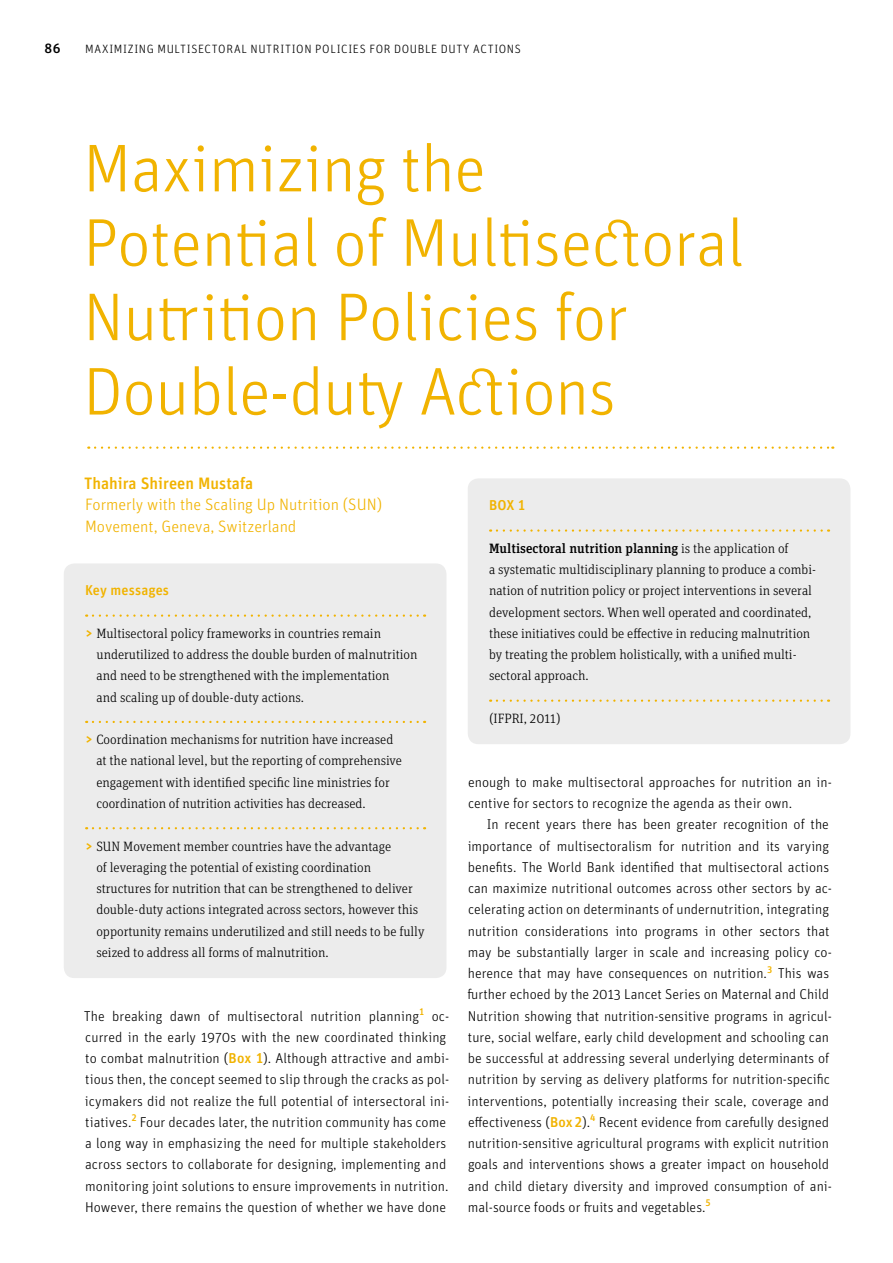
<style>
.page{position:relative;width:893px;height:1263px;background:#fff}
.page>*{position:absolute;margin:0;border:0;box-sizing:border-box;transform-origin:0 0}
.t1{font:300 67.5px/74.4px "Unit Pro";letter-spacing:-.01em;color:#f1b300}
.t2{font:300 16.5px/21.3px "Unit Pro";color:#f1b300}
.t3{font:500 16.5px "Unit Pro";color:#f1b300}
.t4{font:300 14.25px/21.3px "Unit Pro";color:#000}
.t5{font:500 14.25px "Unit Pro";letter-spacing:.01em;color:#f1b300}
.t6{font:300 13.5px/21.3px "Unit Slab Pro";color:#000}
.t7{font:500 13.5px "Unit Pro";color:#000}
.t8{font:300 12px "Unit Pro";letter-spacing:.055em;color:#000}
.s1{font-family:"Unit Pro";font-weight:500;font-size:14.25px;color:#f1b300}
.s2{font-weight:500;color:#f1b300}
.s3{font-weight:500}
</style>
<div class="page">
<div style="left:468px;top:478px;width:382px;height:266px;background:#ececec;border-radius:11px"></div>
<svg style="left:95px;top:446px;width:738px;height:3px"></svg>
<div style="left:64px;top:563px;width:382px;height:415px;background:#ececec;border-radius:11px"></div>
<svg style="left:497px;top:529px;width:332px;height:3px"></svg>
<svg style="left:497px;top:699px;width:332px;height:3px"></svg>
<svg style="left:93px;top:614px;width:332px;height:3px"></svg>
<svg style="left:93px;top:721px;width:332px;height:2px"></svg>
<svg style="left:93px;top:827px;width:332px;height:2px"></svg>
<p class="t7" style="left:45px;top:39px;width:18px">86</p>
<p class="t8" style="left:85px;top:41px;width:437px">MAXIMIZING MULTISECTORAL NUTRITION POLICIES FOR DOUBLE DUTY ACTIONS</p>
<h1 class="t1" style="left:83px;top:129px;width:663px">Maximizing the<br>Potential of Multisectoral<br>Nutrition Policies for<br>Double-duty Actions</h1>
<p class="t3" style="left:84px;top:471px;width:171px">Thahira Shireen Mustafa</p>
<p class="t2" style="left:85px;top:493px;width:299px">Formerly with the Scaling Up Nutrition (SUN)<br>Movement, Geneva, Switzerland</p>
<p class="t5" style="left:85px;top:580px;width:86px">Key messages</p>
<p class="t6" style="left:96px;top:622px;width:323px;text-indent:-11px"><span class="s1">&gt;</span> Multisectoral policy frameworks in countries remain underutilized to address the double burden of malnutrition and need to be strengthened with the implementation<br>and scaling up of double-duty actions.</p>
<p class="t6" style="left:96px;top:728px;width:307px;text-indent:-11px"><span class="s1">&gt;</span> Coordination mechanisms for nutrition have increased at the national level, but the reporting of comprehensive engagement with identified specific line ministries for coordination of nutrition activities has decreased.</p>
<p class="t6" style="left:96px;top:835px;width:330px;text-indent:-11px"><span class="s1">&gt;</span> SUN Movement member countries have the advantage<br>of leveraging the potential of existing coordination structures for nutrition that can be strengthened to deliver double-duty actions integrated across sectors, however this opportunity remains underutilized and still needs to be fully seized to address all forms of malnutrition.</p>
<p class="t4" style="left:84px;top:1005px;width:367px">The breaking dawn of multisectoral nutrition planning<sup>1</sup> oc&shy;curred in the early 1970s with the new coordinated thinking to combat malnutrition (<span class="s2">Box 1</span>). Although attractive and ambi&shy;tious then, the concept seemed to slip through the cracks as pol&shy;icymakers did not realize the full potential of intersectoral ini&shy;tiatives.<sup>2</sup> Four decades later, the nutrition community has come a long way in emphasizing the need for multiple stakeholders across sectors to collaborate for designing, implementing and monitoring joint solutions to ensure improvements in nutrition.<br>However, there remains the question of whether we have done</p>
<p class="t5" style="left:489px;top:495px;width:38px">BOX 1</p>
<p class="t6" style="left:489px;top:537px;width:328px"><span class="s3">Multisectoral nutrition planning</span> is the application of<br>a systematic multidisciplinary planning to produce a combi&shy;nation of nutrition policy or project interventions in several development sectors. When well operated and coordinated, these initiatives could be effective in reducing malnutrition by treating the problem holistically, with a unified multi&shy;sectoral approach.</p>
<p class="t6" style="left:489px;top:707px;width:73px">(IFPRI, 2011)</p>
<p class="t4" style="left:468px;top:771px;width:365px">enough to make multisectoral approaches for nutrition an in&shy;centive for sectors to recognize the agenda as their own.</p>
<p class="t4" style="left:468px;top:813px;width:366px;text-indent:19px">In recent years there has been greater recognition of the importance of multisectoralism for nutrition and its varying benefits. The World Bank identified that multisectoral actions can maximize nutritional outcomes across other sectors by ac&shy;celerating action on determinants of undernutrition, integrating nutrition considerations into programs in other sectors that may be substantially larger in scale and increasing policy co&shy;herence that may have consequences on nutrition.<sup>3</sup> This was further echoed by the 2013 Lancet Series on Maternal and Child Nutrition showing that nutrition-sensitive programs in agricul&shy;ture, social welfare, early child development and schooling can be successful at addressing several underlying determinants of nutrition by serving as delivery platforms for nutrition-specific interventions, potentially increasing their scale, coverage and effectiveness (<span class="s2">Box2</span>).<sup>4</sup> Recent evidence from carefully designed nutrition-sensitive agricultural programs with explicit nutrition goals and interventions shows a greater impact on household and child dietary diversity and improved consumption of ani&shy;mal-source foods or fruits and vegetables.<sup>5</sup></p>
</div>
